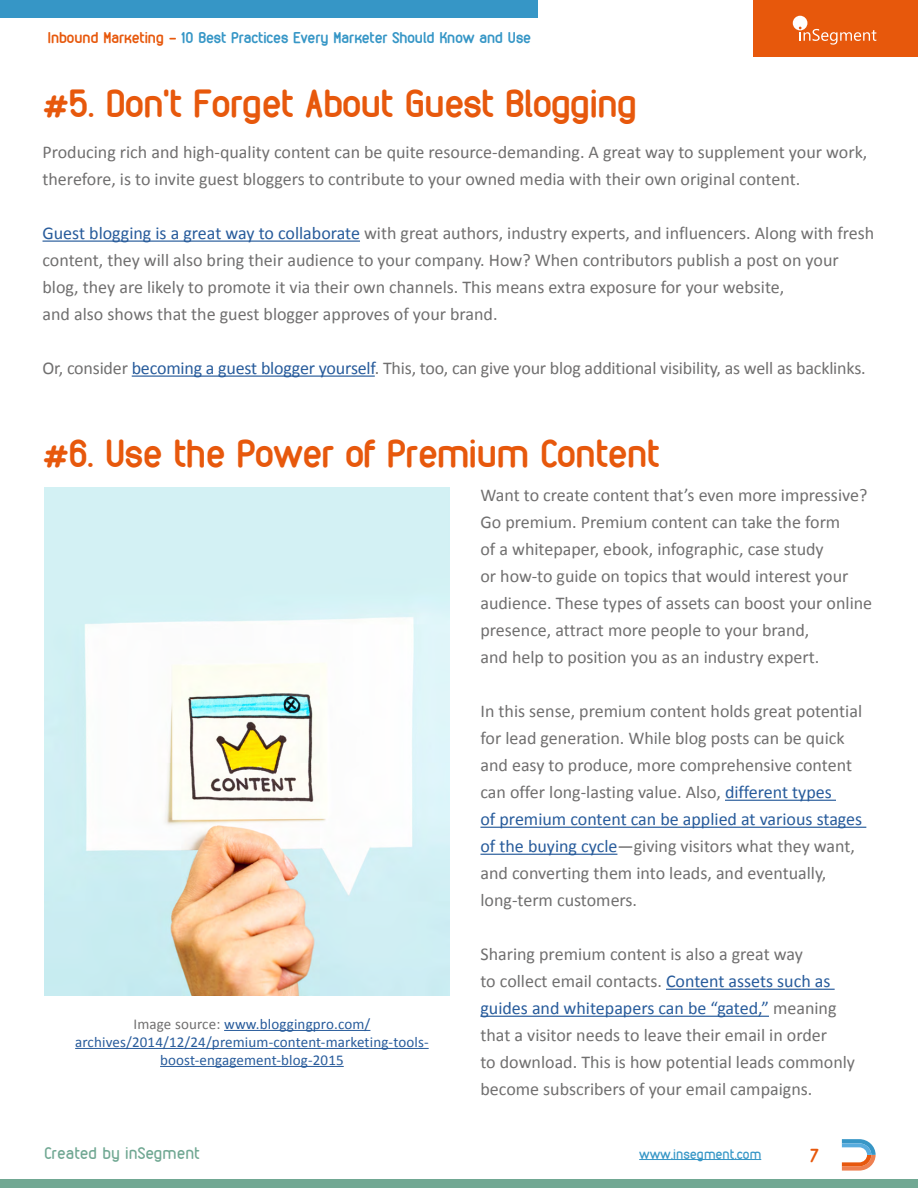
<style>
.page{position:relative;width:918px;height:1188px;background:#fff}
.page>*{position:absolute;margin:0;border:0;box-sizing:border-box;transform-origin:0 0}
.t1{font:700 37.5px "VDS";letter-spacing:-.01em;color:#e7580c}
.t2{font:18px/27px "Calibri";color:#706f6f}
.t3{font:700 18px "VDS";color:#e7580c}
.t4{font:16.5px "VDS";color:#71a893}
.t5{font:15px/18px "Calibri";letter-spacing:.01em;color:#275b9b;text-align:center}
.t6{font:700 15px "VDS";color:#3696c6}
.t7{font:13.5px "VDS";color:#3696c6}
.s1{color:#e7580c}
.s2{color:#275b9b}
.s3{color:#706f6f}
</style>
<div class="page">
<div style="left:753px;top:0;width:165px;height:56px;background:#e7580c"></div>
<div style="left:0;top:1180px;width:918px;height:8px;background:#71a893"></div>
<div style="left:0;top:0;width:538px;height:18px;background:#3696c6"></div>
<svg style="left:793px;top:16px;width:83px;height:29px"></svg>
<hr style="left:639px;top:1159px;width:122px;height:1px;background:#3696c6">
<svg style="left:842px;top:1139px;width:34px;height:32px"></svg>
<hr style="left:43px;top:241px;width:317px;height:1px;background:#275b9b">
<hr style="left:132px;top:376px;width:243px;height:1px;background:#275b9b">
<hr style="left:725px;top:800px;width:111px;height:1px;background:#275b9b">
<hr style="left:480px;top:827px;width:386px;height:1px;background:#275b9b">
<hr style="left:480px;top:854px;width:137px;height:1px;background:#275b9b">
<hr style="left:666px;top:989px;width:169px;height:1px;background:#275b9b">
<hr style="left:480px;top:1016px;width:289px;height:1px;background:#275b9b">
<hr style="left:224px;top:1030px;width:146px;height:1px;background:#275b9b">
<hr style="left:75px;top:1048px;width:354px;height:1px;background:#275b9b">
<hr style="left:160px;top:1066px;width:184px;height:1px;background:#275b9b">
<img style="left:45px;top:488px;width:404px;height:507px">
<p class="t6" style="left:48px;top:28px;width:485px"><span class="s1">Inbound Marketing -</span> 10 Best Practices Every Marketer Should Know and Use</p>
<h1 class="t1" style="left:43px;top:81px;width:596px">#5. Don’t Forget About Guest Blogging</h1>
<p class="t2" style="left:43px;top:139px;width:826px">Producing rich and high-quality content can be quite resource-demanding. A great way to supplement your work, therefore, is to invite guest bloggers to contribute to your owned media with their own original content.</p>
<p class="t2" style="left:43px;top:220px;width:833px"><span class="s2">Guest blogging is a great way to collaborate</span> with great authors, industry experts, and influencers. Along with fresh content, they will also bring their audience to your company. How? When contributors publish a post on your blog, they are likely to promote it via their own channels. This means extra exposure for your website,<br>and also shows that the guest blogger approves of your brand.</p>
<p class="t2" style="left:43px;top:355px;width:825px">Or, consider <span class="s2">becoming a guest blogger yourself</span>. This, too, can give your blog additional visibility, as well as backlinks.</p>
<h1 class="t1" style="left:43px;top:430px;width:618px">#6. Use the Power of Premium Content</h1>
<p class="t5" style="left:75px;top:1015px;width:355px"><span class="s3">Image source:</span> www.bloggingpro.com/ archives/2014/12/24/premium-content-marketing-tools&shy;boost-engagement-blog-2015</p>
<p class="t2" style="left:480px;top:482px;width:393px">Want to create content that’s even more impressive?<br>Go premium. Premium content can take the form<br>of a whitepaper, ebook, infographic, case study<br>or how-to guide on topics that would interest your audience. These types of assets can boost your online presence, attract more people to your brand,<br>and help to position you as an industry expert.</p>
<p class="t2" style="left:480px;top:698px;width:383px">In this sense, premium content holds great potential for lead generation. While blog posts can be quick and easy to produce, more comprehensive content can offer long-lasting value. Also, <span class="s2">different types<br>of premium content can be applied at various stages of the buying cycle</span>—giving visitors what they want, and converting them into leads, and eventually, long-term customers.</p>
<p class="t2" style="left:480px;top:941px;width:376px">Sharing premium content is also a great way<br>to collect email contacts. <span class="s2">Content assets such as guides and whitepapers can be “gated,”</span> meaning that a visitor needs to leave their email in order<br>to download. This is how potential leads commonly become subscribers of your email campaigns.</p>
<p class="t4" style="left:44px;top:1143px;width:157px">Created by inSegment</p>
<p class="t7" style="left:639px;top:1146px;width:124px">www.insegment.com</p>
<p class="t3" style="left:810px;top:1145px;width:10px">7</p>
</div>
